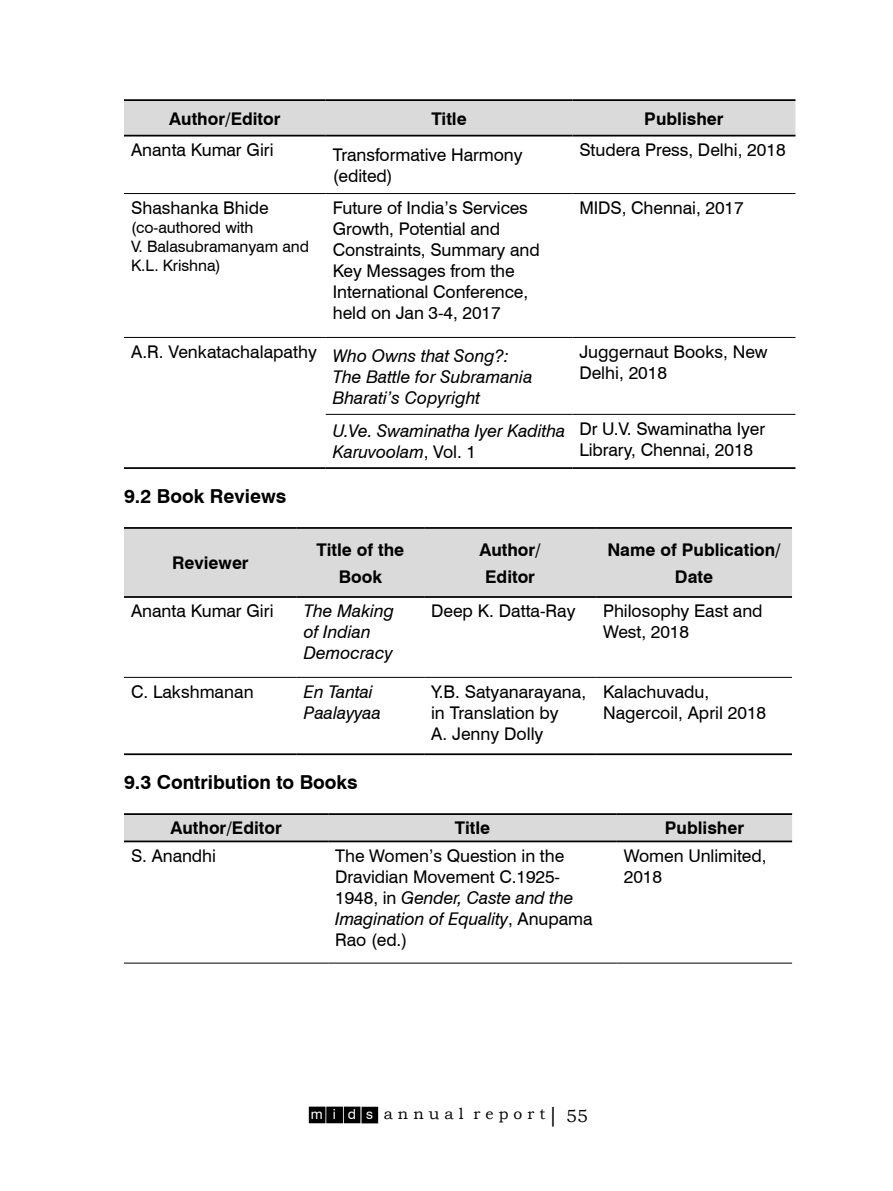
<style>
.page{position:relative;width:893px;height:1191px;background:#fff}
.page>*{position:absolute;margin:0;border:0;box-sizing:border-box;transform-origin:0 0}
.t1{font:700 19.25px "Swiss 721 BT";color:#000}
.t2{font:17.5px/21px "Swiss 721 BT";letter-spacing:-.005em;color:#000}
.t3{font:italic 17.5px/21px "Swiss 721 BT";color:#000}
.t4{font:700 17.5px/27.1px "Swiss 721 BT";color:#000;text-align:center}
.t5{font:15.75px/18.9px "Swiss 721 BT";letter-spacing:-.005em;color:#000}
.t6{font:15.75px "Bookman Old Style";color:#000}
.s1{font-style:normal}
.s2{font-style:italic}
.s3{font-family:"Swiss 721 BT";font-size:14px;color:#fff}
.s4{font-size:21px}
.s5{font-size:17.5px}
</style>
<div class="page">
<div style="left:310px;top:1107px;width:15px;height:15px;background:#000"></div>
<div style="left:309px;top:1106px;width:16px;height:17px;border:2px solid #000"></div>
<div style="left:327px;top:1107px;width:15px;height:15px;background:#000"></div>
<div style="left:326px;top:1106px;width:17px;height:17px;border:2px solid #000"></div>
<div style="left:345px;top:1107px;width:15px;height:15px;background:#000"></div>
<div style="left:344px;top:1106px;width:16px;height:17px;border:2px solid #000"></div>
<div style="left:362px;top:1107px;width:15px;height:15px;background:#000"></div>
<div style="left:361px;top:1106px;width:17px;height:17px;border:2px solid #000"></div>
<div style="left:124px;top:101px;width:671px;height:34px;background:#dadada"></div>
<hr style="left:124px;top:193px;width:202px;height:1px;background:#000">
<hr style="left:326px;top:193px;width:246px;height:1px;background:#000">
<hr style="left:572px;top:193px;width:223px;height:1px;background:#000">
<hr style="left:124px;top:337px;width:202px;height:1px;background:#000">
<hr style="left:326px;top:337px;width:246px;height:1px;background:#000">
<hr style="left:572px;top:337px;width:223px;height:1px;background:#000">
<hr style="left:124px;top:99px;width:202px;height:2px;background:#000">
<hr style="left:326px;top:99px;width:246px;height:2px;background:#000">
<hr style="left:572px;top:99px;width:223px;height:2px;background:#000">
<hr style="left:124px;top:135px;width:202px;height:1px;background:#000">
<hr style="left:326px;top:135px;width:246px;height:1px;background:#000">
<hr style="left:572px;top:135px;width:223px;height:1px;background:#000">
<hr style="left:326px;top:414px;width:246px;height:1px;background:#000">
<hr style="left:572px;top:414px;width:223px;height:1px;background:#000">
<hr style="left:124px;top:467px;width:202px;height:2px;background:#000">
<hr style="left:326px;top:467px;width:246px;height:2px;background:#000">
<hr style="left:572px;top:467px;width:223px;height:2px;background:#000">
<div style="left:124px;top:529px;width:668px;height:67px;background:#dadada"></div>
<hr style="left:124px;top:527px;width:173px;height:2px;background:#000">
<hr style="left:297px;top:527px;width:127px;height:2px;background:#000">
<hr style="left:424px;top:527px;width:172px;height:2px;background:#000">
<hr style="left:596px;top:527px;width:196px;height:2px;background:#000">
<hr style="left:124px;top:596px;width:173px;height:2px;background:#000">
<hr style="left:297px;top:596px;width:127px;height:2px;background:#000">
<hr style="left:424px;top:596px;width:172px;height:2px;background:#000">
<hr style="left:596px;top:596px;width:196px;height:2px;background:#000">
<hr style="left:124px;top:677px;width:173px;height:1px;background:#000">
<hr style="left:297px;top:677px;width:127px;height:1px;background:#000">
<hr style="left:424px;top:677px;width:172px;height:1px;background:#000">
<hr style="left:596px;top:677px;width:196px;height:1px;background:#000">
<hr style="left:124px;top:753px;width:173px;height:2px;background:#000">
<hr style="left:297px;top:753px;width:127px;height:2px;background:#000">
<hr style="left:424px;top:753px;width:172px;height:2px;background:#000">
<hr style="left:596px;top:753px;width:196px;height:2px;background:#000">
<div style="left:124px;top:815px;width:668px;height:25px;background:#dadada"></div>
<hr style="left:124px;top:962px;width:204px;height:1px;background:#000">
<hr style="left:328px;top:962px;width:289px;height:1px;background:#000">
<hr style="left:617px;top:962px;width:175px;height:1px;background:#000">
<hr style="left:124px;top:813px;width:204px;height:2px;background:#000">
<hr style="left:328px;top:813px;width:289px;height:2px;background:#000">
<hr style="left:617px;top:813px;width:175px;height:2px;background:#000">
<hr style="left:124px;top:840px;width:204px;height:2px;background:#000">
<hr style="left:328px;top:840px;width:289px;height:2px;background:#000">
<hr style="left:617px;top:840px;width:175px;height:2px;background:#000">
<p class="t4" style="left:169px;top:104px;width:113px">Author/Editor</p>
<p class="t4" style="left:431px;top:104px;width:37px">Title</p>
<p class="t4" style="left:644px;top:104px;width:81px">Publisher</p>
<p class="t2" style="left:131px;top:139px;width:144px">Ananta Kumar Giri</p>
<p class="t2" style="left:333px;top:143px;width:191px">Transformative Harmony (edited)</p>
<p class="t2" style="left:579px;top:139px;width:208px">Studera Press, Delhi, 2018</p>
<p class="t2" style="left:131px;top:196px;width:139px">Shashanka Bhide</p>
<p class="t5" style="left:131px;top:217px;width:180px">(co-authored with<br>V. Balasubramanyam and<br>K.L. Krishna)</p>
<p class="t2" style="left:333px;top:196px;width:209px">Future of India’s Services<br>Growth, Potential and<br>Constraints, Summary and<br>Key Messages from the<br>International Conference, held on Jan 3-4, 2017</p>
<p class="t2" style="left:579px;top:196px;width:166px">MIDS, Chennai, 2017</p>
<p class="t3" style="left:333px;top:338px;width:201px;line-height:24.8px;text-indent:-202px"><span class="s1">A.R. Venkatachalapathy</span> Who Owns that Song?:<br>The Battle for Subramania</p>
<p class="t3" style="left:333px;top:386px;width:149px">Bharati’s Copyright</p>
<p class="t2" style="left:579px;top:340px;width:190px">Juggernaut Books, New<br>Delhi, 2018</p>
<p class="t1" style="left:124px;top:482px;width:164px">9.2 Book Reviews</p>
<p class="t4" style="left:172px;top:549px;width:78px">Reviewer</p>
<p class="t3" style="left:333px;top:420px;width:234px">U.Ve. Swaminatha Iyer Kaditha<br>Karuvoolam<span class="s1">, Vol. 1</span></p>
<p class="t2" style="left:579px;top:417px;width:187px">Dr U.V. Swaminatha Iyer<br>Library, Chennai, 2018</p>
<p class="t4" style="left:317px;top:535px;width:89px">Title of the<br>Book</p>
<p class="t4" style="left:479px;top:535px;width:63px">Author/<br>Editor</p>
<p class="t4" style="left:607px;top:535px;width:175px">Name of Publication/<br>Date</p>
<p class="t2" style="left:131px;top:600px;width:144px">Ananta Kumar Giri</p>
<p class="t3" style="left:304px;top:600px;width:92px">The Making of Indian<br>Democracy</p>
<p class="t2" style="left:431px;top:600px;width:146px">Deep K. Datta-Ray</p>
<p class="t2" style="left:603px;top:600px;width:161px">Philosophy East and<br>West, 2018</p>
<p class="t2" style="left:131px;top:680px;width:124px">C. Lakshmanan</p>
<p class="t3" style="left:304px;top:680px;width:79px">En Tantai<br>Paalayyaa</p>
<p class="t2" style="left:431px;top:680px;width:157px">Y.B. Satyanarayana, in Translation by<br>A. Jenny Dolly</p>
<p class="t2" style="left:603px;top:680px;width:165px">Kalachuvadu,<br>Nagercoil, April 2018</p>
<p class="t1" style="left:124px;top:768px;width:235px">9.3 Contribution to Books</p>
<p class="t4" style="left:170px;top:814px;width:113px">Author/Editor</p>
<p class="t4" style="left:455px;top:814px;width:37px">Title</p>
<p class="t4" style="left:665px;top:814px;width:81px">Publisher</p>
<p class="t2" style="left:131px;top:844px;width:87px">S. Anandhi</p>
<p class="t2" style="left:335px;top:844px;width:259px">The Women’s Question in the<br>Dravidian Movement C.1925-<br>1948, in <span class="s2">Gender, Caste and the<br>Imagination of Equality</span>, Anupama<br>Rao (ed.)</p>
<p class="t2" style="left:624px;top:844px;width:144px">Women Unlimited,<br>2018</p>
<p class="t6" style="left:311px;top:1103px;width:279px"><span class="s3">mi ds</span>a n n u a l r e p o r t<span class="s4">|</span> <span class="s5">55</span></p>
</div>
